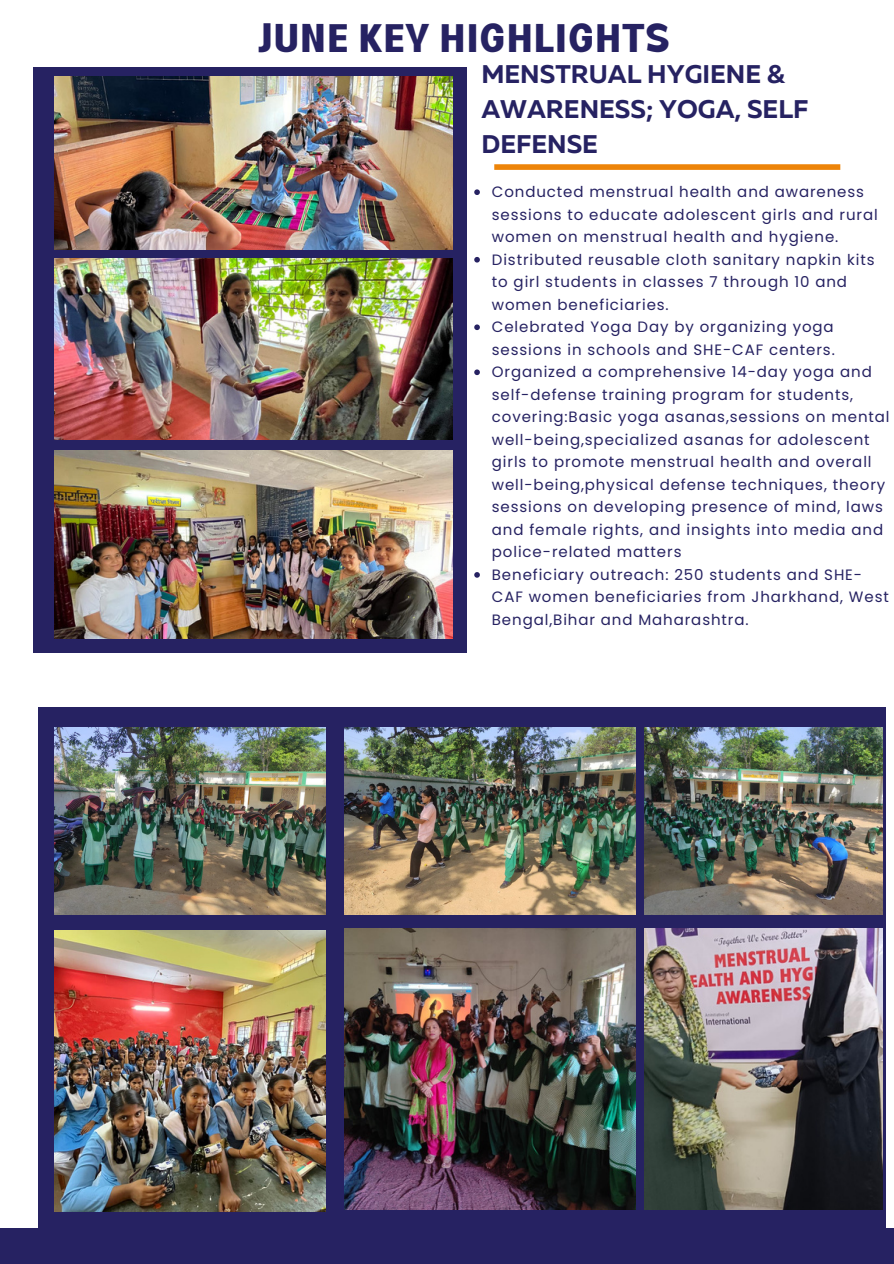
<style>
.page{position:relative;width:894px;height:1264px;background:#fff}
.page>*{position:absolute;margin:0;border:0;box-sizing:border-box;transform-origin:0 0}
.t1{font:700 39.75px "Lazord";letter-spacing:.01em;color:#262262}
.t2{font:700 25.5px/34.8px "Muller";color:#262262}
.t3{font:15px/22.5px "Poppins";letter-spacing:.06em;color:#262262}
</style>
<div class="page">
<div style="left:494px;top:164px;width:346px;height:6px;background:#ed8409"></div>
<div style="left:33px;top:67px;width:433px;height:585px;background:#262262"></div>
<img style="left:54px;top:77px;width:399px;height:172px">
<div style="left:38px;top:706px;width:847px;height:522px;background:#262262"></div>
<img style="left:54px;top:727px;width:271px;height:187px">
<div style="left:0;top:1228px;width:893px;height:35px;background:#262262"></div>
<svg style="left:474px;top:189px;width:5px;height:6px"></svg>
<svg style="left:474px;top:257px;width:5px;height:5px"></svg>
<svg style="left:474px;top:324px;width:5px;height:6px"></svg>
<svg style="left:474px;top:369px;width:5px;height:6px"></svg>
<svg style="left:474px;top:572px;width:5px;height:5px"></svg>
<img style="left:644px;top:727px;width:238px;height:187px">
<img style="left:344px;top:928px;width:291px;height:281px">
<img style="left:644px;top:928px;width:238px;height:281px">
<img style="left:54px;top:259px;width:399px;height:181px">
<img style="left:54px;top:450px;width:399px;height:188px">
<img style="left:54px;top:930px;width:271px;height:281px">
<img style="left:344px;top:727px;width:291px;height:187px">
<p class="t1" style="left:257px;top:23px;width:414px">JUNE KEY HIGHLIGHTS</p>
<p class="t2" style="left:481px;top:59px;width:328px">MENSTRUAL HYGIENE &amp;<br>AWARENESS; YOGA, SELF<br>DEFENSE</p>
<h1 class="t3" style="left:491px;top:181px;width:387px">Conducted menstrual health and awareness sessions to educate adolescent girls and rural women on menstrual health and hygiene.</h1>
<h2 class="t3" style="left:491px;top:248px;width:384px">Distributed reusable cloth sanitary napkin kits to girl students in classes 7 through 10 and women beneficiaries.</h2>
<p class="t3" style="left:491px;top:316px;width:344px">Celebrated Yoga Day by organizing yoga sessions in schools and SHE-CAF centers.</p>
<p class="t3" style="left:491px;top:361px;width:399px">Organized a comprehensive 14-day yoga and self-defense training program for students, covering:Basic yoga asanas,sessions on mental well-being,specialized asanas for adolescent girls to promote menstrual health and overall well-being,physical defense techniques, theory sessions on developing presence of mind, laws and female rights, and insights into media and police-related matters</p>
<p class="t3" style="left:491px;top:563px;width:398px">Beneficiary outreach: 250 students and SHE-<br>CAF women beneficiaries from Jharkhand, West<br>Bengal,Bihar and Maharashtra.</p>
</div>
